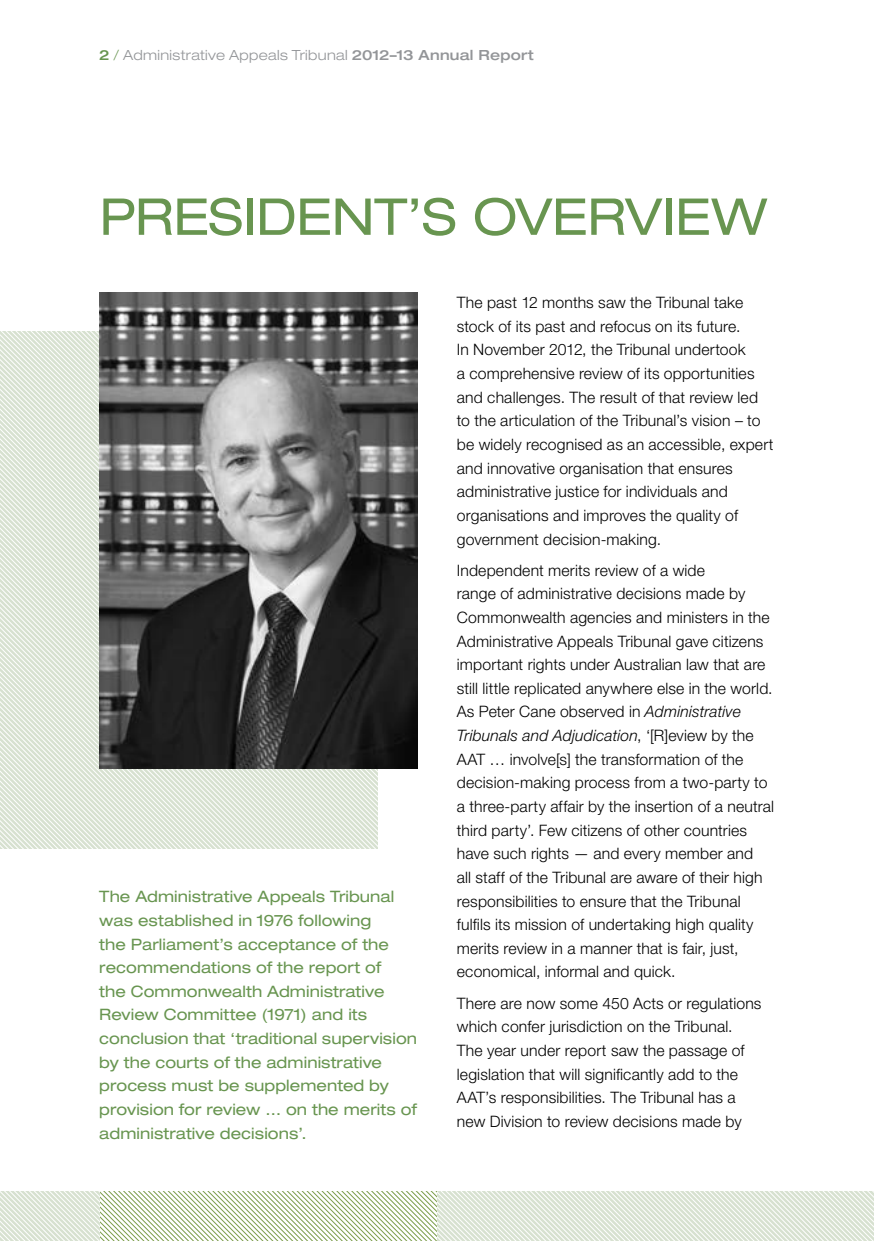
<style>
.page{position:relative;width:874px;height:1241px;background:#fff}
.page>*{position:absolute;margin:0;border:0;box-sizing:border-box;transform-origin:0 0}
.Main_header{font:expanded 50.75px "Helvetica Neue LT Pro";letter-spacing:-.01em;color:#689550}
.body_copy{font:300 15.75px/23.6px "Helvetica Neue LT Pro";letter-spacing:.01em;color:#000}
.Chapter_1_-_intro_pa{font:expanded 15.75px/23.6px "Helvetica Neue LT Pro";letter-spacing:.005em;color:#689550}
.t1{font:300 expanded 14px "Helvetica Neue LT Pro";letter-spacing:.025em;color:#939598}
.s1{font-weight:500;color:#689550}
.s2{color:#689550}
.s3{font-weight:500}
.s4{font-style:italic}
</style>
<div class="page">
<svg style="left:0;top:1191px;width:873px;height:49px"></svg>
<svg style="left:0;top:331px;width:377px;height:517px"></svg>
<img style="left:99px;top:292px;width:318px;height:476px">
<p class="t1" style="left:99px;top:46px;width:436px"><span class="s1">2</span> <span class="s2">/</span> Administrative Appeals Tribunal <span class="s3">2012–13 Annual Report</span></p>
<h1 class="Main_header" style="left:99px;top:187px;width:669px">PRESIDENT’S OVERVIEW</h1>
<p class="Chapter_1_-_intro_pa" style="left:99px;top:884px;width:319px">The Administrative Appeals Tribunal was established in 1976 following<br>the Parliament’s acceptance of the recommendations of the report of<br>the Commonwealth Administrative Review Committee (1971) and its conclusion that ‘traditional supervision by the courts of the administrative process must be supplemented by provision for review … on the merits of administrative decisions’.</p>
<p class="body_copy" style="left:456px;top:290px;width:318px">The past 12 months saw the Tribunal take stock of its past and refocus on its future.<br>In November 2012, the Tribunal undertook<br>a comprehensive review of its opportunities and challenges. The result of that review led to the articulation of the Tribunal’s vision – to be widely recognised as an accessible, expert and innovative organisation that ensures administrative justice for individuals and organisations and improves the quality of government decision-making.</p>
<p class="body_copy" style="left:456px;top:557px;width:318px">Independent merits review of a wide<br>range of administrative decisions made by Commonwealth agencies and ministers in the Administrative Appeals Tribunal gave citizens important rights under Australian law that are still little replicated anywhere else in the world.<br>As Peter Cane observed in <span class="s4">Administrative Tribunals and Adjudication</span>, ‘[R]eview by the AAT … involve[s] the transformation of the decision-making process from a two-party to a three-party affair by the insertion of a neutral third party’. Few citizens of other countries have such rights — and every member and<br>all staff of the Tribunal are aware of their high responsibilities to ensure that the Tribunal fulfils its mission of undertaking high quality merits review in a manner that is fair, just, economical, informal and quick.</p>
<p class="body_copy" style="left:456px;top:990px;width:306px">There are now some 450 Acts or regulations which confer jurisdiction on the Tribunal.<br>The year under report saw the passage of legislation that will significantly add to the AAT’s responsibilities. The Tribunal has a new Division to review decisions made by</p>
</div>
